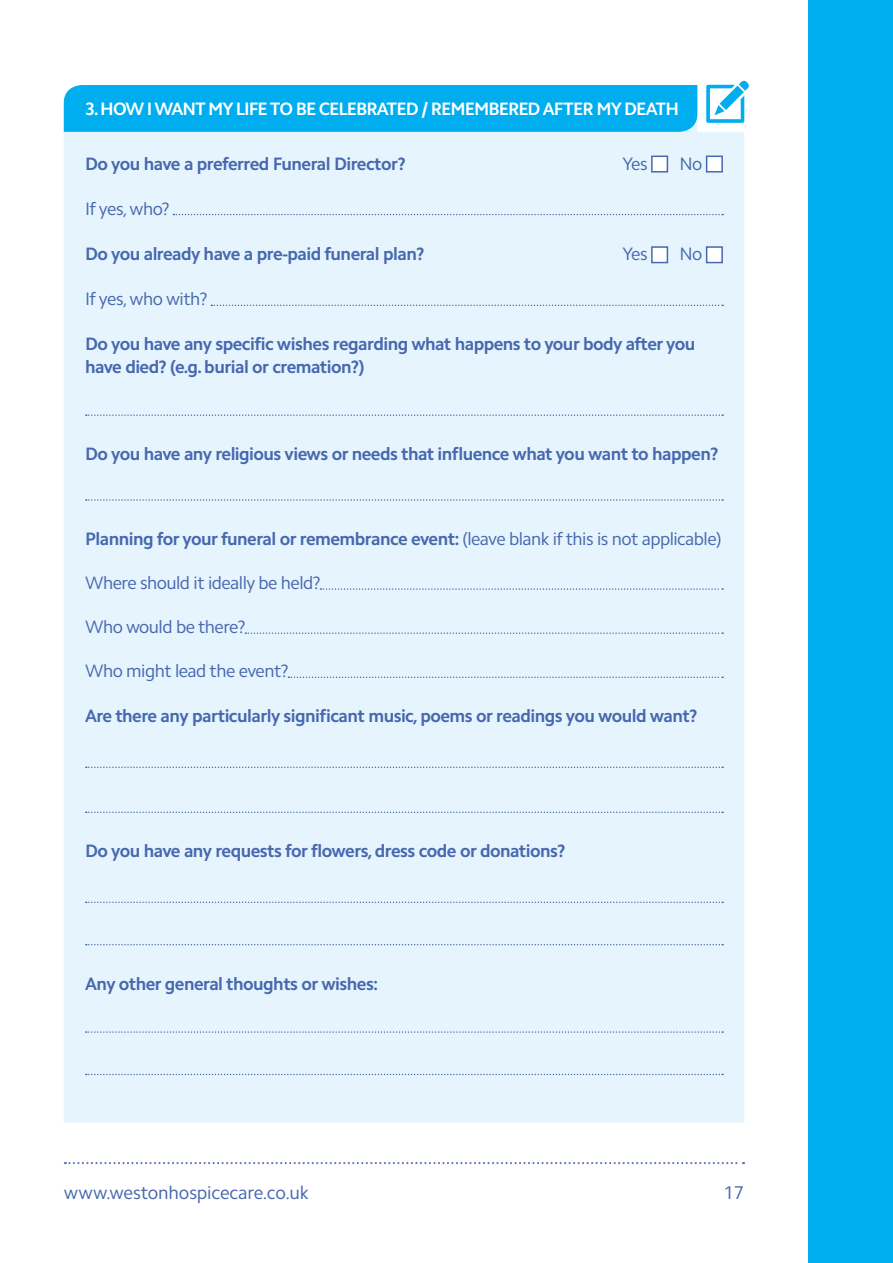
<style>
.page{position:relative;width:893px;height:1263px;background:#fff}
.page>*{position:absolute;margin:0;border:0;box-sizing:border-box;transform-origin:0 0}
.t1{font:18.6px "Camphor Std";letter-spacing:-.01em;color:#4768af}
.t2{font:700 18px/22.5px "Camphor Std";letter-spacing:-.03em;color:#4768af}
.t3{font:18px "Camphor Std";letter-spacing:-.03em;color:#4768af}
.t4{font:700 18px "Camphor Std";letter-spacing:-.05em;color:#fff}
.s1{font-weight:400}
</style>
<div class="page">
<div style="left:808px;top:0;width:85px;height:1263px;background:#00adef"></div>
<svg style="left:65px;top:1162px;width:679px;height:2px"></svg>
<div style="left:64px;top:85px;width:680px;height:1038px;background:#e6f5fd"></div>
<div style="left:64px;top:85px;width:633px;height:47px;background:#00adef"></div>
<svg style="left:173px;top:214px;width:550px;height:1px"></svg>
<svg style="left:211px;top:305px;width:512px;height:1px"></svg>
<svg style="left:86px;top:414px;width:637px;height:2px"></svg>
<svg style="left:86px;top:499px;width:637px;height:2px"></svg>
<svg style="left:320px;top:588px;width:403px;height:2px"></svg>
<svg style="left:245px;top:632px;width:478px;height:2px"></svg>
<svg style="left:288px;top:676px;width:435px;height:2px"></svg>
<svg style="left:86px;top:766px;width:637px;height:2px"></svg>
<svg style="left:86px;top:811px;width:637px;height:2px"></svg>
<svg style="left:86px;top:901px;width:637px;height:2px"></svg>
<svg style="left:86px;top:944px;width:637px;height:1px"></svg>
<svg style="left:86px;top:1031px;width:637px;height:2px"></svg>
<svg style="left:86px;top:1074px;width:637px;height:1px"></svg>
<div style="left:652px;top:156px;width:15px;height:16px;background:#fff"></div>
<div style="left:651px;top:156px;width:17px;height:17px;border:2px solid #4768af"></div>
<div style="left:707px;top:156px;width:15px;height:16px;background:#fff"></div>
<div style="left:706px;top:156px;width:17px;height:17px;border:2px solid #4768af"></div>
<div style="left:652px;top:247px;width:15px;height:16px;background:#fff"></div>
<div style="left:651px;top:246px;width:17px;height:17px;border:2px solid #4768af"></div>
<div style="left:707px;top:247px;width:15px;height:16px;background:#fff"></div>
<div style="left:706px;top:246px;width:17px;height:17px;border:2px solid #4768af"></div>
<svg style="left:706px;top:80px;width:43px;height:43px"></svg>
<p class="t4" style="left:85px;top:102px;width:596px">3. HOW I WANT MY LIFE TO BE CELEBRATED / REMEMBERED AFTER MY DEATH</p>
<p class="t2" style="left:85px;top:154px;width:322px">Do you have a preferred Funeral Director?</p>
<p class="t3" style="left:622px;top:156px;width:27px">Yes</p>
<p class="t3" style="left:679px;top:156px;width:24px">No</p>
<p class="t3" style="left:85px;top:201px;width:86px">If yes, who?</p>
<p class="t2" style="left:85px;top:245px;width:341px">Do you already have a pre-paid funeral plan?</p>
<p class="t3" style="left:622px;top:247px;width:27px">Yes</p>
<p class="t3" style="left:679px;top:247px;width:24px">No</p>
<p class="t3" style="left:85px;top:292px;width:124px">If yes, who with?</p>
<p class="t2" style="left:85px;top:335px;width:612px">Do you have any specific wishes regarding what happens to your body after you have died? (e.g. burial or cremation?)</p>
<p class="t2" style="left:85px;top:444px;width:635px">Do you have any religious views or needs that influence what you want to happen?</p>
<p class="t2" style="left:85px;top:529px;width:638px">Planning for your funeral or remembrance event: <span class="s1">(leave blank if this is not applicable)</span></p>
<p class="t3" style="left:85px;top:575px;width:237px">Where should it ideally be held?</p>
<p class="t3" style="left:85px;top:620px;width:162px">Who would be there?</p>
<p class="t3" style="left:85px;top:664px;width:205px">Who might lead the event?</p>
<p class="t2" style="left:85px;top:706px;width:614px">Are there any particularly significant music, poems or readings you would want?</p>
<p class="t2" style="left:85px;top:841px;width:482px">Do you have any requests for flowers, dress code or donations?</p>
<p class="t2" style="left:85px;top:974px;width:294px">Any other general thoughts or wishes:</p>
<p class="t1" style="left:64px;top:1185px;width:247px">www.westonhospicecare.co.uk</p>
<p class="t1" style="left:723px;top:1185px;width:22px">17</p>
</div>
